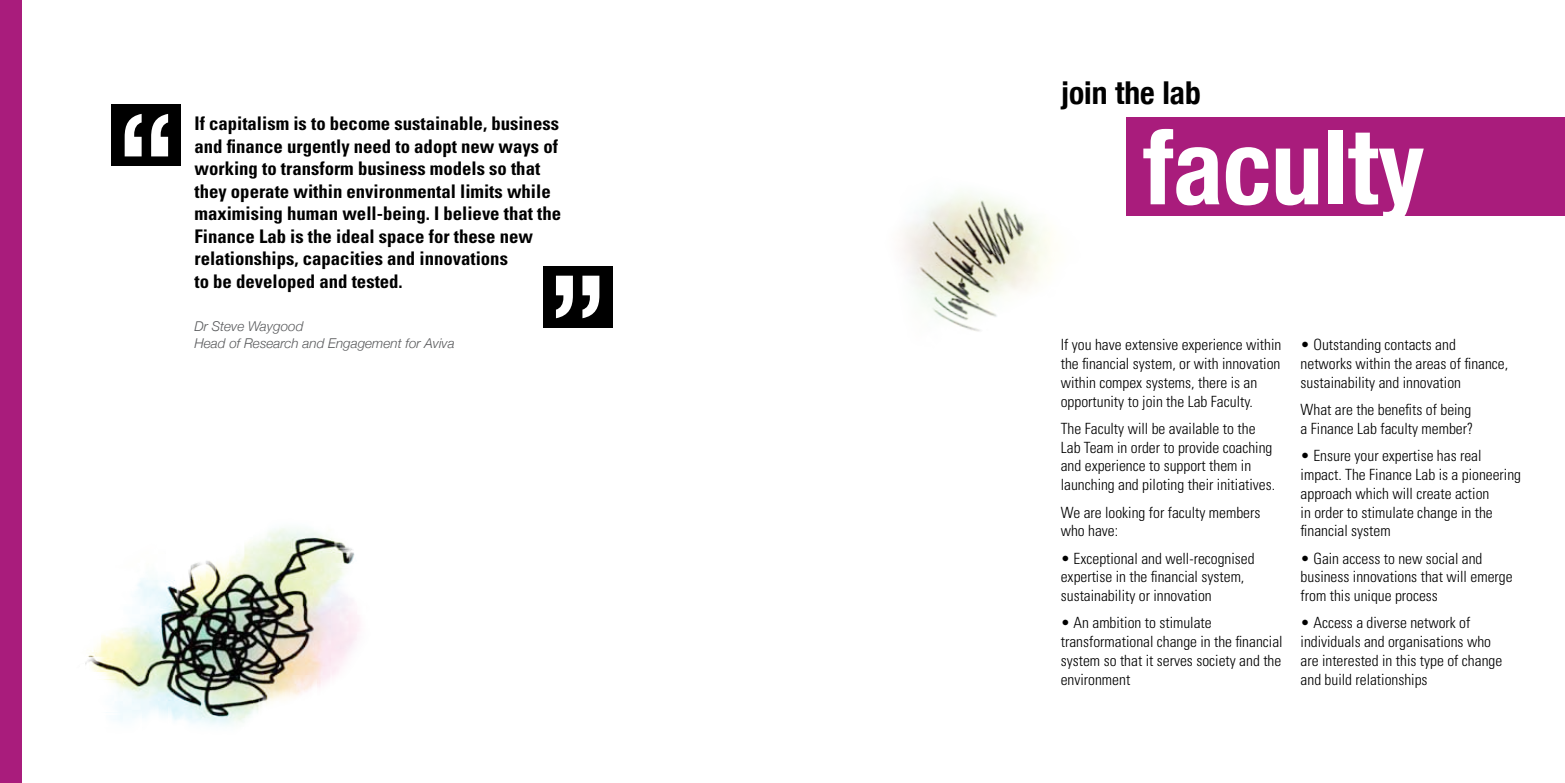
<style>
.page{position:relative;width:1565px;height:783px;background:#fff}
.page>*{position:absolute;margin:0;border:0;box-sizing:border-box;transform-origin:0 0}
.t1{font:700 condensed 103.5px "Helvetica Neue";color:#fff}
.t2{font:700 condensed 31.5px "Helvetica Neue";color:#000}
.t3{font:700 condensed 18.75px/22.5px "Univers";color:#000}
.t4{font:300 condensed 15.45px/18.8px "Univers";color:#000}
.t5{font:italic 300 13.5px/16.5px "Helvetica Neue";color:#58595b}
</style>
<div class="page">
<div style="left:0;top:0;width:21px;height:782px;background:#a91c7c"></div>
<div style="left:1127px;top:118px;width:438px;height:98px;background:#a91c7c"></div>
<div style="left:112px;top:104px;width:69px;height:62px;background:#000"></div>
<svg style="left:125px;top:114px;width:43px;height:42px"></svg>
<div style="left:543px;top:266px;width:69px;height:62px;background:#000"></div>
<svg style="left:556px;top:275px;width:43px;height:43px"></svg>
<img style="left:21px;top:512px;width:339px;height:228px">
<img style="left:903px;top:193px;width:149px;height:139px">
<p class="t3" style="left:194px;top:112px;width:368px">If capitalism is to become sustainable, business and finance urgently need to adopt new ways of working to transform business models so that they operate within environmental limits while maximising human well-being. I believe that the Finance Lab is the ideal space for these new relationships, capacities and innovations<br>to be developed and tested.</p>
<p class="t5" style="left:194px;top:318px;width:262px">Dr Steve Waygood<br>Head of Research and Engagement for Aviva</p>
<h2 class="t2" style="left:1061px;top:73px;width:141px">join the lab</h2>
<h1 class="t1" style="left:1143px;top:105px;width:283px">faculty</h1>
<p class="t4" style="left:1061px;top:335px;width:222px">If you have extensive experience within the financial system, or with innovation within compex systems, there is an opportunity to join the Lab Faculty.</p>
<p class="t4" style="left:1061px;top:419px;width:216px">The Faculty will be available to the Lab Team in order to provide coaching and experience to support them in launching and piloting their initiatives.</p>
<p class="t4" style="left:1061px;top:502px;width:201px">We are looking for faculty members who have:</p>
<p class="t4" style="left:1061px;top:548px;width:195px">• Exceptional and well-recognised expertise in the financial system, sustainability or innovation</p>
<p class="t4" style="left:1061px;top:613px;width:223px">• An ambition to stimulate transformational change in the financial system so that it serves society and the environment</p>
<p class="t4" style="left:1300px;top:335px;width:209px">• Outstanding contacts and networks within the areas of finance, sustainability and innovation</p>
<p class="t4" style="left:1300px;top:400px;width:174px">What are the benefits of being a Finance Lab faculty member?</p>
<p class="t4" style="left:1300px;top:446px;width:222px">• Ensure your expertise has real impact. The Finance Lab is a pioneering approach which will create action<br>in order to stimulate change in the financial system</p>
<p class="t4" style="left:1300px;top:548px;width:213px">• Gain access to new social and business innovations that will emerge from this unique process</p>
<p class="t4" style="left:1300px;top:613px;width:203px">• Access a diverse network of individuals and organisations who are interested in this type of change and build relationships</p>
</div>
